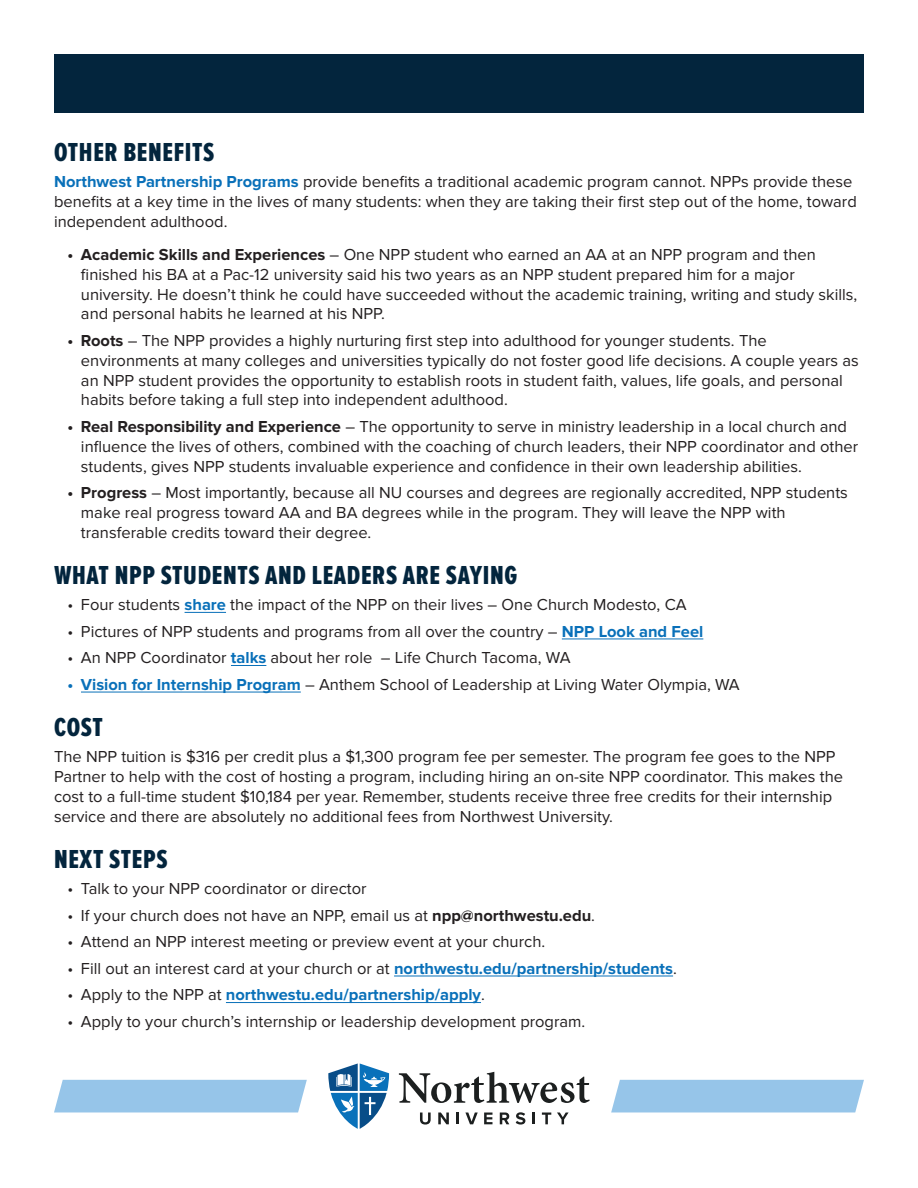
<style>
.page{position:relative;width:918px;height:1188px;background:#fff}
.page>*{position:absolute;margin:0;border:0;box-sizing:border-box;transform-origin:0 0}
.t1{font:27px "Proxima Nova A Ex Cn Extrabld";letter-spacing:.025em;color:#03253d}
.t2{font:16.5px/19.8px "Proxima Nova";color:#231f20}
.t3{font:700 16.5px "Proxima Nova";color:#0970b9}
.s1{font-weight:700;color:#0970b9}
.s2{font-weight:700}
.s3{font-weight:400;color:#231f20}
</style>
<div class="page">
<svg style="left:399px;top:1072px;width:191px;height:31px"></svg>
<svg style="left:420px;top:1113px;width:11px;height:12px"></svg>
<svg style="left:438px;top:1113px;width:11px;height:11px"></svg>
<svg style="left:457px;top:1113px;width:2px;height:11px"></svg>
<svg style="left:465px;top:1113px;width:13px;height:11px"></svg>
<svg style="left:484px;top:1113px;width:8px;height:11px"></svg>
<svg style="left:500px;top:1113px;width:9px;height:11px"></svg>
<svg style="left:516px;top:1112px;width:9px;height:13px"></svg>
<svg style="left:532px;top:1113px;width:3px;height:11px"></svg>
<svg style="left:542px;top:1113px;width:9px;height:11px"></svg>
<svg style="left:557px;top:1113px;width:12px;height:11px"></svg>
<svg style="left:328px;top:1063px;width:61px;height:66px"></svg>
<div style="left:611px;top:1080px;width:253px;height:32px;background:#96c5e9"></div>
<div style="left:54px;top:1080px;width:253px;height:32px;background:#96c5e9"></div>
<div style="left:54px;top:54px;width:810px;height:58px;background:#03253d"></div>
<hr style="left:185px;top:612px;width:41px;height:1px;background:#0970b9">
<hr style="left:562px;top:639px;width:141px;height:1px;background:#0970b9">
<hr style="left:231px;top:665px;width:35px;height:1px;background:#0970b9">
<hr style="left:81px;top:692px;width:220px;height:1px;background:#0970b9">
<hr style="left:394px;top:976px;width:279px;height:1px;background:#0970b9">
<hr style="left:226px;top:1002px;width:255px;height:1px;background:#0970b9">
<h1 class="t1" style="left:54px;top:137px;width:162px">OTHER BENEFITS</h1>
<p class="t2" style="left:54px;top:172px;width:804px"><span class="s1">Northwest Partnership Programs</span> provide benefits a traditional academic program cannot. NPPs provide these benefits at a key time in the lives of many students: when they are taking their first step out of the home, toward independent adulthood.</p>
<p class="t2" style="left:81px;top:245px;width:778px;text-indent:-13px"><span class="s2">• Academic Skills and Experiences</span> – One NPP student who earned an AA at an NPP program and then finished his BA at a Pac-12 university said his two years as an NPP student prepared him for a major university. He doesn’t think he could have succeeded without the academic training, writing and study skills, and personal habits he learned at his NPP.</p>
<p class="t2" style="left:81px;top:331px;width:779px;text-indent:-13px"><span class="s2">• Roots</span> – The NPP provides a highly nurturing first step into adulthood for younger students. The environments at many colleges and universities typically do not foster good life decisions. A couple years as an NPP student provides the opportunity to establish roots in student faith, values, life goals, and personal habits before taking a full step into independent adulthood.</p>
<p class="t2" style="left:81px;top:417px;width:779px;text-indent:-13px"><span class="s2">• Real Responsibility and Experience</span> – The opportunity to serve in ministry leadership in a local church and influence the lives of others, combined with the coaching of church leaders, their NPP coordinator and other students, gives NPP students invaluable experience and confidence in their own leadership abilities.</p>
<p class="t2" style="left:81px;top:483px;width:768px;text-indent:-13px"><span class="s2">• Progress</span> – Most importantly, because all NU courses and degrees are regionally accredited, NPP students make real progress toward AA and BA degrees while in the program. They will leave the NPP with transferable credits toward their degree.</p>
<h1 class="t1" style="left:54px;top:560px;width:465px">WHAT NPP STUDENTS AND LEADERS ARE SAYING</h1>
<p class="t2" style="left:68px;top:595px;width:621px">• Four students <span class="s1">share</span> the impact of the NPP on their lives – One Church Modesto, CA</p>
<p class="t2" style="left:68px;top:622px;width:637px">• Pictures of NPP students and programs from all over the country – <span class="s1">NPP Look and Feel</span></p>
<p class="t2" style="left:68px;top:648px;width:505px">• An NPP Coordinator <span class="s1">talks</span> about her role – Life Church Tacoma, WA</p>
<p class="t2" style="left:68px;top:675px;width:674px"><span class="s1">• Vision for Internship Program</span> – Anthem School of Leadership at Living Water Olympia, WA</p>
<h1 class="t1" style="left:54px;top:712px;width:50px">COST</h1>
<p class="t2" style="left:54px;top:747px;width:791px">The NPP tuition is $316 per credit plus a $1,300 program fee per semester. The program fee goes to the NPP Partner to help with the cost of hosting a program, including hiring an on-site NPP coordinator. This makes the cost to a full-time student $10,184 per year. Remember, students receive three free credits for their internship service and there are absolutely no additional fees from Northwest University.</p>
<h1 class="t1" style="left:54px;top:844px;width:115px">NEXT STEPS</h1>
<p class="t2" style="left:68px;top:879px;width:301px">• Talk to your NPP coordinator or director</p>
<p class="t2" style="left:68px;top:906px;width:529px">• If your church does not have an NPP, email us at <span class="s2">npp@northwestu.edu</span>.</p>
<p class="t2" style="left:68px;top:932px;width:479px">• Attend an NPP interest meeting or preview event at your church.</p>
<p class="t2" style="left:68px;top:959px;width:611px">• Fill out an interest card at your church or at <span class="s1">northwestu.edu/partnership/students</span>.</p>
<p class="t3" style="left:68px;top:985px;width:419px"><span class="s3">• Apply to the NPP at</span> northwestu.edu/partnership/apply<span class="s3">.</span></p>
<p class="t2" style="left:68px;top:1012px;width:519px">• Apply to your church’s internship or leadership development program.</p>
</div>
